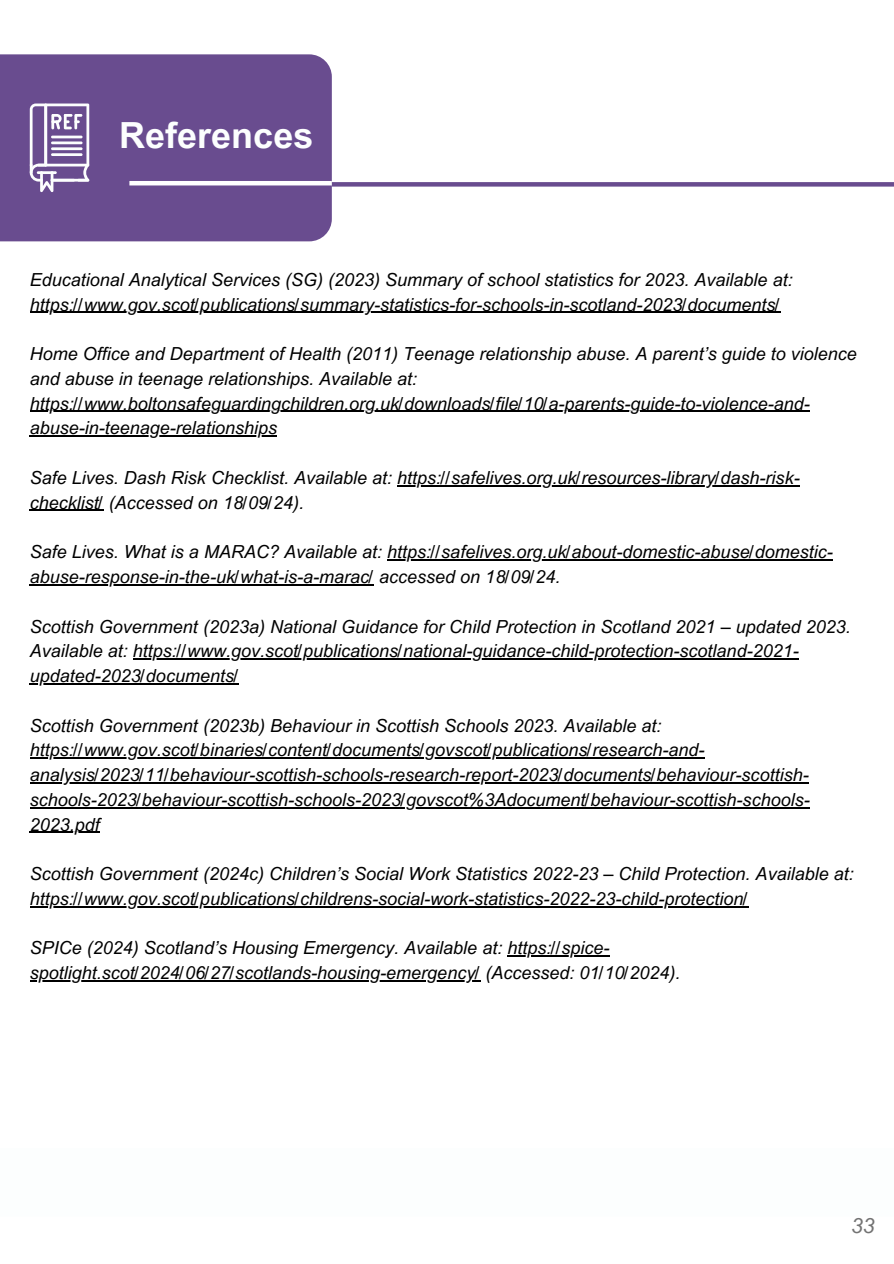
<style>
.page{position:relative;width:894px;height:1264px;background:#fff}
.page>*{position:absolute;margin:0;border:0;box-sizing:border-box;transform-origin:0 0}
.t1{font:700 36px "Arial MT Pro";color:#fcfefe}
.t2{font:italic 21px "Arial MT Pro";color:#737373}
.t3{font:italic 18px/24.8px "Arial MT Pro";color:#000}
</style>
<div class="page">
<div style="left:0;top:54px;width:332px;height:187px;background:#694c8f"></div>
<div style="left:332px;top:182px;width:561px;height:5px;background:#694c8f"></div>
<hr style="left:129px;top:181px;width:203px;height:4px;background:#fff">
<svg style="left:30px;top:103px;width:59px;height:89px"></svg>
<hr style="left:51px;top:136px;width:31px;height:2px;background:#fcfefe">
<hr style="left:51px;top:141px;width:31px;height:3px;background:#fcfefe">
<hr style="left:51px;top:147px;width:31px;height:3px;background:#fcfefe">
<hr style="left:51px;top:153px;width:31px;height:3px;background:#fcfefe">
<hr style="left:30px;top:312px;width:750px;height:1px;background:#000">
<hr style="left:30px;top:411px;width:779px;height:1px;background:#000">
<hr style="left:30px;top:435px;width:247px;height:1px;background:#000">
<hr style="left:397px;top:485px;width:402px;height:1px;background:#000">
<hr style="left:30px;top:510px;width:74px;height:1px;background:#000">
<hr style="left:387px;top:559px;width:445px;height:1px;background:#000">
<hr style="left:30px;top:584px;width:344px;height:1px;background:#000">
<hr style="left:133px;top:658px;width:665px;height:1px;background:#000">
<hr style="left:30px;top:683px;width:209px;height:1px;background:#000">
<hr style="left:30px;top:757px;width:674px;height:1px;background:#000">
<hr style="left:30px;top:782px;width:778px;height:1px;background:#000">
<hr style="left:30px;top:807px;width:779px;height:1px;background:#000">
<hr style="left:30px;top:831px;width:70px;height:1px;background:#000">
<hr style="left:30px;top:906px;width:718px;height:1px;background:#000">
<hr style="left:507px;top:955px;width:102px;height:1px;background:#000">
<hr style="left:30px;top:980px;width:450px;height:1px;background:#000">
<p class="t1" style="left:119px;top:122px;width:196px">References</p>
<p class="t3" style="left:30px;top:269px;width:764px">Educational Analytical Services (SG) (2023) Summary of school statistics for 2023. Available at:</p>
<p class="t3" style="left:30px;top:294px;width:752px">https://www.gov.scot/publications/summary-statistics-for-schools-in-scotland-2023/documents/</p>
<p class="t3" style="left:30px;top:344px;width:828px">Home Office and Department of Health (2011) Teenage relationship abuse. A parent’s guide to violence</p>
<p class="t3" style="left:30px;top:368px;width:389px">and abuse in teenage relationships. Available at:</p>
<p class="t3" style="left:30px;top:393px;width:781px">https://www.boltonsafeguardingchildren.org.uk/downloads/file/10/a-parents-guide-to-violence-and-</p>
<p class="t3" style="left:30px;top:418px;width:249px">abuse-in-teenage-relationships</p>
<p class="t3" style="left:30px;top:467px;width:771px">Safe Lives. Dash Risk Checklist. Available at: https://safelives.org.uk/resources-library/dash-risk-</p>
<p class="t3" style="left:30px;top:492px;width:276px">checklist/ (Accessed on 18/09/24).</p>
<p class="t3" style="left:30px;top:542px;width:804px">Safe Lives. What is a MARAC? Available at: https://safelives.org.uk/about-domestic-abuse/domestic-</p>
<p class="t3" style="left:30px;top:566px;width:532px">abuse-response-in-the-uk/what-is-a-marac/ accessed on 18/09/24.</p>
<p class="t3" style="left:30px;top:616px;width:822px">Scottish Government (2023a) National Guidance for Child Protection in Scotland 2021 – updated 2023.<br>Available at: https://www.gov.scot/publications/national-guidance-child-protection-scotland-2021- updated-2023/documents/</p>
<p class="t3" style="left:30px;top:715px;width:781px">Scottish Government (2023b) Behaviour in Scottish Schools 2023. Available at: https://www.gov.scot/binaries/content/documents/govscot/publications/research-and&shy;analysis/2023/11/behaviour-scottish-schools-research-report-2023/documents/behaviour-scottish&shy;schools-2023/behaviour-scottish-schools-2023/govscot%3Adocument/behaviour-scottish-schools-2023.pdf</p>
<p class="t3" style="left:30px;top:863px;width:825px">Scottish Government (2024c) Children’s Social Work Statistics 2022-23 – Child Protection. Available at: https://www.gov.scot/publications/childrens-social-work-statistics-2022-23-child-protection/</p>
<p class="t3" style="left:30px;top:938px;width:652px">SPICe (2024) Scotland’s Housing Emergency. Available at: https://spice&shy;spotlight.scot/2024/06/27/scotlands-housing-emergency/ (Accessed: 01/10/2024).</p>
<h1 class="t2" style="left:850px;top:1217px;width:25px">33</h1>
</div>
